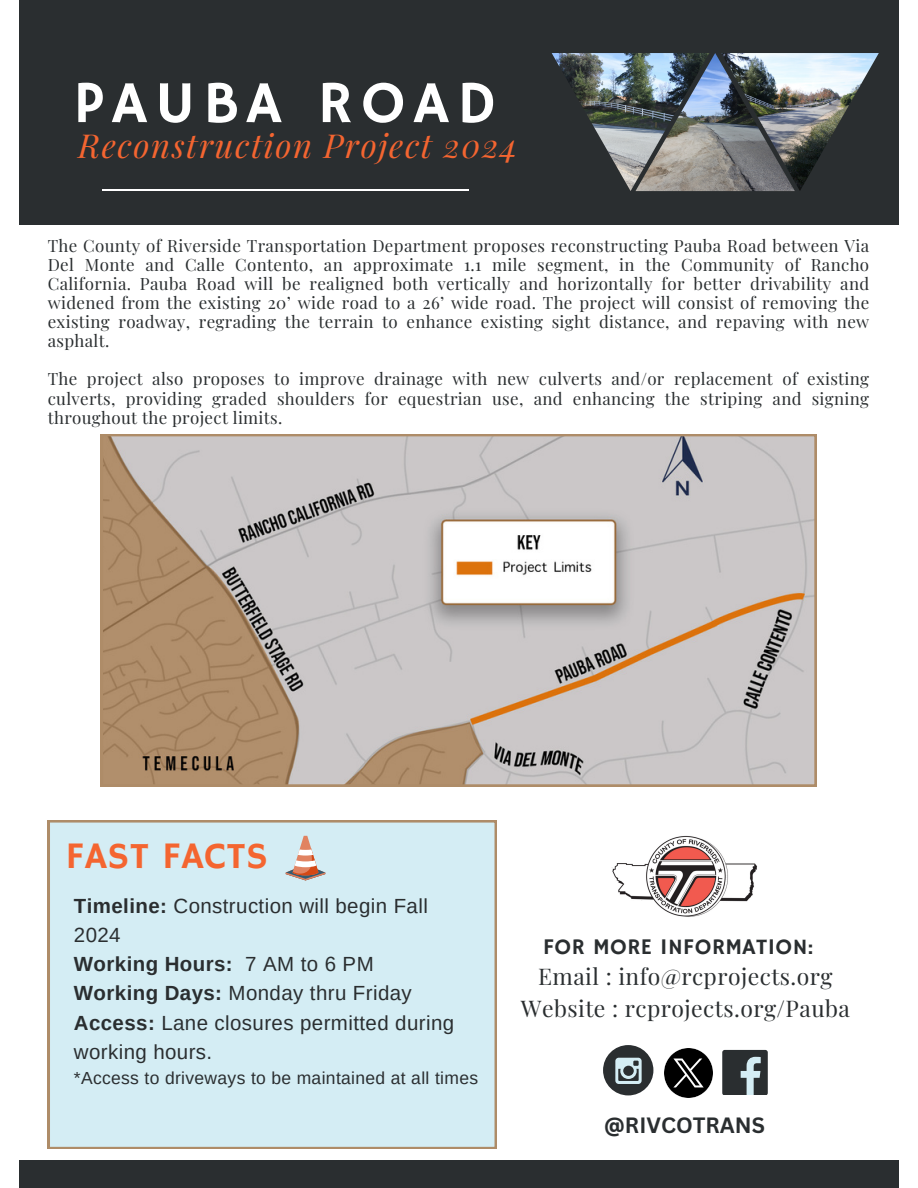
<style>
.page{position:relative;width:918px;height:1188px;background:#fff}
.page>*{position:absolute;margin:0;border:0;box-sizing:border-box;transform-origin:0 0}
.t1{font:59.55px "Hammersmith One";letter-spacing:.14em;color:#fff}
.t2{font:37.35px "Hammersmith One";letter-spacing:.02em;color:#f46530}
.t3{font:italic 33px "Playfair Display";letter-spacing:.05em;color:#f46530}
.t4{font:22.95px/32.7px "Playfair Display";letter-spacing:.02em;color:#2a2e30;text-align:center}
.t5{font:22.35px "Hammersmith One";letter-spacing:.02em;color:#2a2e30}
.t6{font:700 21.6px "Canva Sans";color:#2a2e30}
.t7{font:20.55px/29.2px "Arimo";letter-spacing:.02em;color:#2a2e30}
.t8{font:700 20.55px "Arimo";letter-spacing:.02em;color:#2a2e30}
.t9{font:17.4px "Arimo";letter-spacing:.02em;color:#2a2e30}
.t10{font:16.95px/19.2px "Playfair Display";letter-spacing:.02em;color:#2a2e30;text-align:justify}
.s1{font-weight:700}
</style>
<div class="page">
<div style="left:19px;top:0;width:879px;height:224px;background:#2a2e30"></div>
<svg style="left:101px;top:434px;width:715px;height:352px"></svg>
<div style="left:19px;top:1160px;width:880px;height:28px;background:#2a2e30"></div>
<div style="left:48px;top:820px;width:449px;height:329px;background:#d4edf4"></div>
<img style="left:552px;top:53px;width:83px;height:138px">
<img style="left:635px;top:53px;width:86px;height:138px">
<img style="left:721px;top:53px;width:158px;height:138px">
<img style="left:612px;top:836px;width:145px;height:81px">
<div style="left:603px;top:1045px;width:50px;height:50px;background:#2a2e30;border-radius:50%"></div>
<svg style="left:615px;top:1058px;width:27px;height:26px"></svg>
<img style="left:664px;top:1049px;width:49px;height:48px">
<div style="left:722px;top:1050px;width:45px;height:45px;background:#2a2e30;border-radius:3px"></div>
<svg style="left:741px;top:1057px;width:20px;height:38px"></svg>
<svg style="left:286px;top:836px;width:39px;height:44px"></svg>
<hr style="left:102px;top:189px;width:367px;height:2px;background:#fff">
<p class="t1" style="left:74px;top:68px;width:424px">PAUBA ROAD</p>
<p class="t3" style="left:78px;top:122px;width:441px">Reconstruction Project 2024</p>
<p class="t10" style="left:48px;top:235px;width:823px">The County of Riverside Transportation Department proposes reconstructing Pauba Road between Via Del Monte and Calle Contento, an approximate 1.1 mile segment, in the Community of Rancho California. Pauba Road will be realigned both vertically and horizontally for better drivability and widened from the existing 20’ wide road to a 26’ wide road. The project will consist of removing the existing roadway, regrading the terrain to enhance existing sight distance, and repaving with new asphalt.</p>
<h5 class="t10" style="left:48px;top:369px;width:823px">The project also proposes to improve drainage with new culverts and/or replacement of existing culverts, providing graded shoulders for equestrian use, and enhancing the striping and signing throughout the project limits.</h5>
<p class="t2" style="left:66px;top:835px;width:204px">FAST FACTS</p>
<p class="t7" style="left:74px;top:891px;width:356px"><span class="s1">Timeline:</span> Construction will begin Fall<br>2024</p>
<h2 class="t8" style="left:74px;top:953px;width:160px">Working Hours:</h2>
<p class="t7" style="left:74px;top:949px;width:339px;text-indent:171px">7AMto6PM<br><span class="s1">Working Days:</span> Monday thru Friday</p>
<p class="t7" style="left:74px;top:1008px;width:382px"><span class="s1">Access:</span> Lane closures permitted during</p>
<p class="t7" style="left:74px;top:1037px;width:140px">working hours.</p>
<p class="t9" style="left:74px;top:1068px;width:406px">*Access to driveways to be maintained at all times</p>
<p class="t5" style="left:543px;top:934px;width:272px">FOR MORE INFORMATION:</p>
<p class="t4" style="left:521px;top:959px;width:331px">Email : info@rcprojects.org<br>Website : rcprojects.org/Pauba</p>
<h6 class="t6" style="left:604px;top:1110px;width:162px">@RIVCOTRANS</h6>
</div>
